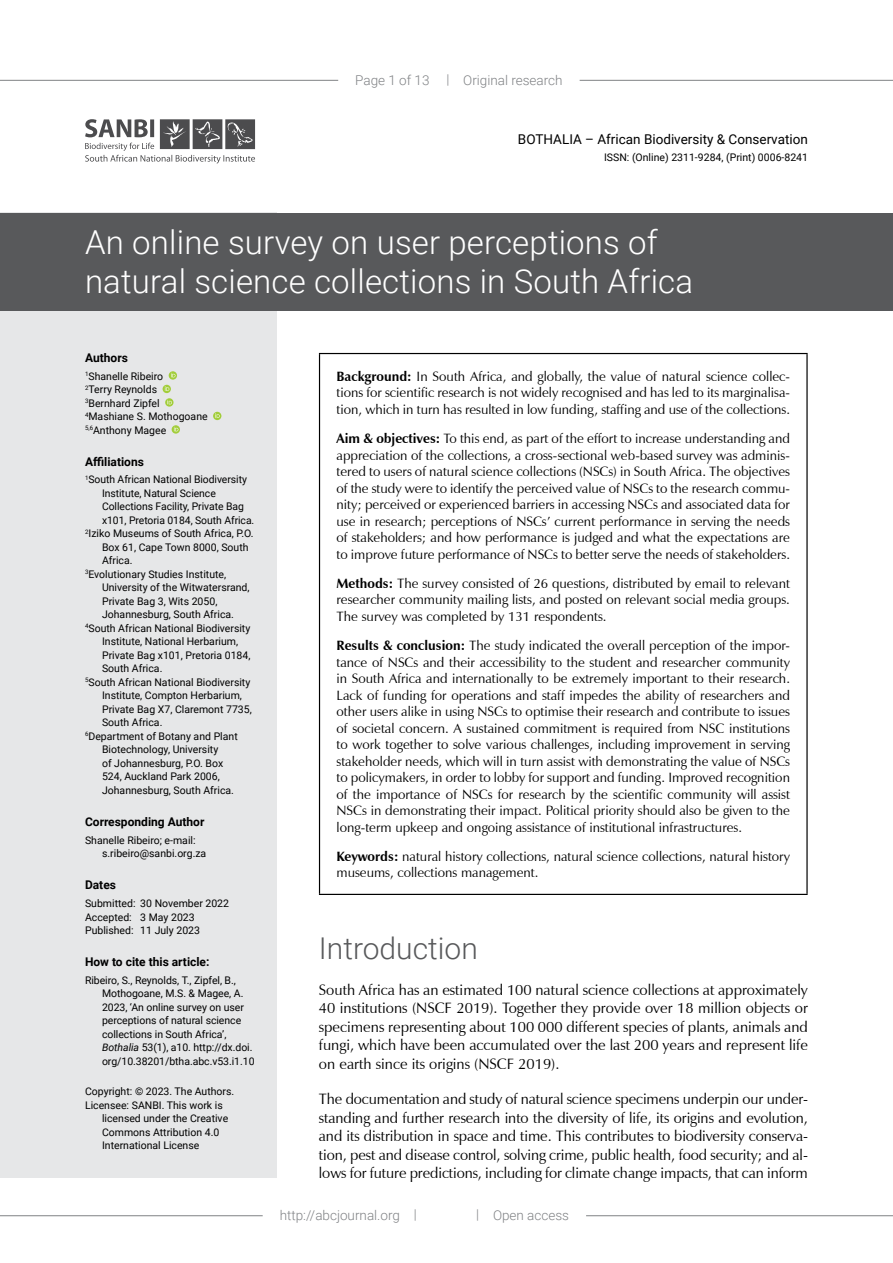
<style>
.page{position:relative;width:893px;height:1263px;background:#fff}
.page>*{position:absolute;margin:0;border:0;box-sizing:border-box;transform-origin:0 0}
.EF_article_heading{font:300 33px/39px "Roboto";letter-spacing:.005em;color:#fff}
.EF_heading_01{font:300 30px "Roboto";color:#58595b}
.EF_Paragraph_text{font:15px/18.5px "Zapf Humanist 601 BT";color:#000;text-align:justify}
.EF_Block_text{font:13.5px/16.5px "Zapf Humanist 601 BT";color:#000;text-align:justify}
.EF_footer_LEFT{font:300 13.5px "Roboto";color:#808285}
.t1{font:13.5px "Roboto";color:#000}
.EF_side_bar_heading{font:700 12px "Roboto";color:#000}
.EF_side_bar_info{font:10.5px/13.5px "Roboto";color:#000}
.EF_side_bar_info_Aut{font:10.5px "Roboto";color:#000}
.s1{font-style:italic}
.s2{font-weight:700}
</style>
<div class="page">
<svg style="left:85px;top:119px;width:170px;height:45px"></svg>
<hr style="left:0;top:1215px;width:893px;height:1px;background:#808285">
<div style="left:459px;top:1212px;width:127px;height:7px;background:#fff"></div>
<div style="left:263px;top:1212px;width:171px;height:7px;background:#fff"></div>
<hr style="left:0;top:80px;width:893px;height:1px;background:#808285">
<div style="left:429px;top:77px;width:151px;height:7px;background:#fff"></div>
<div style="left:417px;top:1186px;width:59px;height:34px;background:#fff"></div>
<div style="left:338px;top:77px;width:108px;height:7px;background:#fff"></div>
<div style="left:0;top:213px;width:276px;height:965px;background:#e6e7e8"></div>
<svg style="left:169px;top:371px;width:8px;height:9px"></svg>
<svg style="left:171px;top:373px;width:4px;height:4px"></svg>
<svg style="left:163px;top:385px;width:8px;height:8px"></svg>
<svg style="left:165px;top:386px;width:4px;height:5px"></svg>
<svg style="left:165px;top:398px;width:9px;height:9px"></svg>
<svg style="left:167px;top:400px;width:5px;height:4px"></svg>
<div style="left:213px;top:412px;width:8px;height:8px;background:#a2cd3a;border-radius:50%"></div>
<svg style="left:215px;top:413px;width:5px;height:5px"></svg>
<svg style="left:172px;top:425px;width:8px;height:9px"></svg>
<svg style="left:174px;top:427px;width:4px;height:4px"></svg>
<hr style="left:319px;top:353px;width:489px;height:1px;background:#000">
<hr style="left:319px;top:354px;width:1px;height:540px;background:#000">
<hr style="left:806px;top:354px;width:2px;height:540px;background:#000">
<hr style="left:319px;top:894px;width:489px;height:1px;background:#000">
<div style="left:0;top:213px;width:893px;height:97px;background:#58595b"></div>
<p class="EF_footer_LEFT" style="left:355px;top:71px;width:76px">Page 1 of 13</p>
<p class="EF_footer_LEFT" style="left:446px;top:71px;width:118px">| Original research</p>
<p class="t1" style="left:518px;top:130px;width:291px">BOTHALIA – African Biodiversity &amp; Conservation</p>
<p class="EF_side_bar_info" style="left:604px;top:150px;width:205px">ISSN: (Online) 2311-9284, (Print) 0006-8241</p>
<p class="EF_article_heading" style="left:85px;top:222px;width:610px">An online survey on user perceptions of natural science collections in South Africa</p>
<p class="EF_side_bar_heading" style="left:85px;top:349px;width:44px">Authors</p>
<p class="EF_side_bar_info_Aut" style="left:85px;top:369px;width:80px"><sup>1</sup>Shanelle Ribeiro</p>
<p class="EF_side_bar_info_Aut" style="left:85px;top:382px;width:74px"><sup>2</sup>Terry Reynolds</p>
<p class="EF_side_bar_info_Aut" style="left:85px;top:396px;width:76px"><sup>3</sup>Bernhard Zipfel</p>
<p class="EF_side_bar_info_Aut" style="left:85px;top:409px;width:124px"><sup>4</sup>Mashiane S. Mothogoane</p>
<p class="EF_side_bar_info_Aut" style="left:85px;top:423px;width:83px"><sup>5,6</sup>Anthony Magee</p>
<p class="EF_side_bar_heading" style="left:85px;top:453px;width:60px">Affiliations</p>
<p class="EF_side_bar_info" style="left:102px;top:473px;width:154px;text-indent:-17px"><sup>1</sup>South African National Biodiversity Institute, Natural Science Collections Facility, Private Bag x101, Pretoria 0184, South Africa.</p>
<p class="EF_side_bar_info" style="left:102px;top:527px;width:153px;text-indent:-17px"><sup>2</sup>Iziko Museums of South Africa, P.O.<br>Box 61, Cape Town 8000, South<br>Africa.</p>
<p class="EF_side_bar_info" style="left:102px;top:567px;width:149px;text-indent:-17px"><sup>3</sup>Evolutionary Studies Institute,<br>University of the Witwatersrand,<br>Private Bag 3, Wits 2050,<br>Johannesburg, South Africa.</p>
<p class="EF_side_bar_info" style="left:102px;top:621px;width:150px;text-indent:-17px"><sup>4</sup>South African National Biodiversity<br>Institute, National Herbarium,<br>Private Bag x101, Pretoria 0184,<br>South Africa.</p>
<p class="EF_side_bar_info" style="left:102px;top:675px;width:151px;text-indent:-17px"><sup>5</sup>South African National Biodiversity<br>Institute, Compton Herbarium,<br>Private Bag X7, Claremont 7735,<br>South Africa.</p>
<p class="EF_side_bar_info" style="left:102px;top:729px;width:137px;text-indent:-17px"><sup>6</sup>Department of Botany and Plant<br>Biotechnology, University<br>of Johannesburg, P.O. Box<br>524, Auckland Park 2006,<br>Johannesburg, South Africa.</p>
<p class="EF_side_bar_heading" style="left:85px;top:813px;width:121px">Corresponding Author</p>
<p class="EF_side_bar_info" style="left:102px;top:833px;width:106px;text-indent:-17px">Shanelle Ribeiro; e-mail: s.ribeiro@sanbi.org.za</p>
<p class="EF_side_bar_heading" style="left:85px;top:876px;width:32px">Dates</p>
<p class="EF_side_bar_info" style="left:85px;top:896px;width:146px">Submitted: 30 November 2022</p>
<p class="EF_side_bar_info" style="left:85px;top:910px;width:111px">Accepted: 3 May 2023</p>
<p class="EF_side_bar_info" style="left:85px;top:923px;width:116px">Published: 11 July 2023</p>
<p class="EF_side_bar_heading" style="left:85px;top:953px;width:126px">How to cite this article:</p>
<p class="EF_side_bar_info" style="left:102px;top:973px;width:154px;text-indent:-17px">Ribeiro, S., Reynolds, T., Zipfel, B., Mothogoane, M.S. &amp; Magee, A.<br>2023, ‘An online survey on user perceptions of natural science collections in South Africa’, <span class="s1">Bothalia</span> 53(1), a10. http://dx.doi. org/10.38201/btha.abc.v53.i1.10</p>
<p class="EF_side_bar_info" style="left:85px;top:1084px;width:151px">Copyright: © 2023. The Authors.</p>
<p class="EF_side_bar_info" style="left:102px;top:1098px;width:128px;text-indent:-17px">Licensee: SANBI. This work is licensed under the Creative<br>Commons Attribution 4.0<br>International License</p>
<p class="EF_Block_text" style="left:337px;top:368px;width:455px"><span class="s2">Background:</span> In South Africa, and globally, the value of natural science collec&shy;tions for scientific research is not widely recognised and has led to its marginalisa&shy;tion, which in turn has resulted in low funding, staffing and use of the collections.</p>
<p class="EF_Block_text" style="left:337px;top:430px;width:455px"><span class="s2">Aim &amp; objectives:</span> To this end, as part of the effort to increase understanding and appreciation of the collections, a cross-sectional web-based survey was adminis&shy;tered to users of natural science collections (NSCs) in South Africa. The objectives of the study were to identify the perceived value of NSCs to the research commu&shy;nity; perceived or experienced barriers in accessing NSCs and associated data for use in research; perceptions of NSCs’ current performance in serving the needs of stakeholders; and how performance is judged and what the expectations are to improve future performance of NSCs to better serve the needs of stakeholders.</p>
<p class="EF_Block_text" style="left:337px;top:575px;width:455px"><span class="s2">Methods:</span> The survey consisted of 26 questions, distributed by email to relevant researcher community mailing lists, and posted on relevant social media groups.<br>The survey was completed by 131 respondents.</p>
<p class="EF_Block_text" style="left:337px;top:637px;width:455px"><span class="s2">Results &amp; conclusion:</span> The study indicated the overall perception of the impor&shy;tance of NSCs and their accessibility to the student and researcher community in South Africa and internationally to be extremely important to their research.<br>Lack of funding for operations and staff impedes the ability of researchers and other users alike in using NSCs to optimise their research and contribute to issues of societal concern. A sustained commitment is required from NSC institutions to work together to solve various challenges, including improvement in serving stakeholder needs, which will in turn assist with demonstrating the value of NSCs to policymakers, in order to lobby for support and funding. Improved recognition of the importance of NSCs for research by the scientific community will assist NSCs in demonstrating their impact. Political priority should also be given to the long-term upkeep and ongoing assistance of institutional infrastructures.</p>
<p class="EF_Block_text" style="left:337px;top:848px;width:455px"><span class="s2">Keywords:</span> natural history collections, natural science collections, natural history museums, collections management.</p>
<p class="EF_heading_01" style="left:319px;top:928px;width:160px">Introduction</p>
<p class="EF_Paragraph_text" style="left:319px;top:980px;width:490px">South Africa has an estimated 100 natural science collections at approximately 40 institutions (NSCF 2019). Together they provide over 18 million objects or specimens representing about 100 000 different species of plants, animals and fungi, which have been accumulated over the last 200 years and represent life on earth since its origins (NSCF 2019).</p>
<p class="EF_Paragraph_text" style="left:319px;top:1090px;width:491px">The documentation and study of natural science specimens underpin our under&shy;standing and further research into the diversity of life, its origins and evolution, and its distribution in space and time. This contributes to biodiversity conserva&shy;tion, pest and disease control, solving crime, public health, food security; and al&shy;lows for future predictions, including for climate change impacts, that can inform</p>
<p class="EF_footer_LEFT" style="left:280px;top:1206px;width:139px">http://abcjournal.org |</p>
<p class="EF_footer_LEFT" style="left:476px;top:1206px;width:94px">| Open access</p>
</div>
